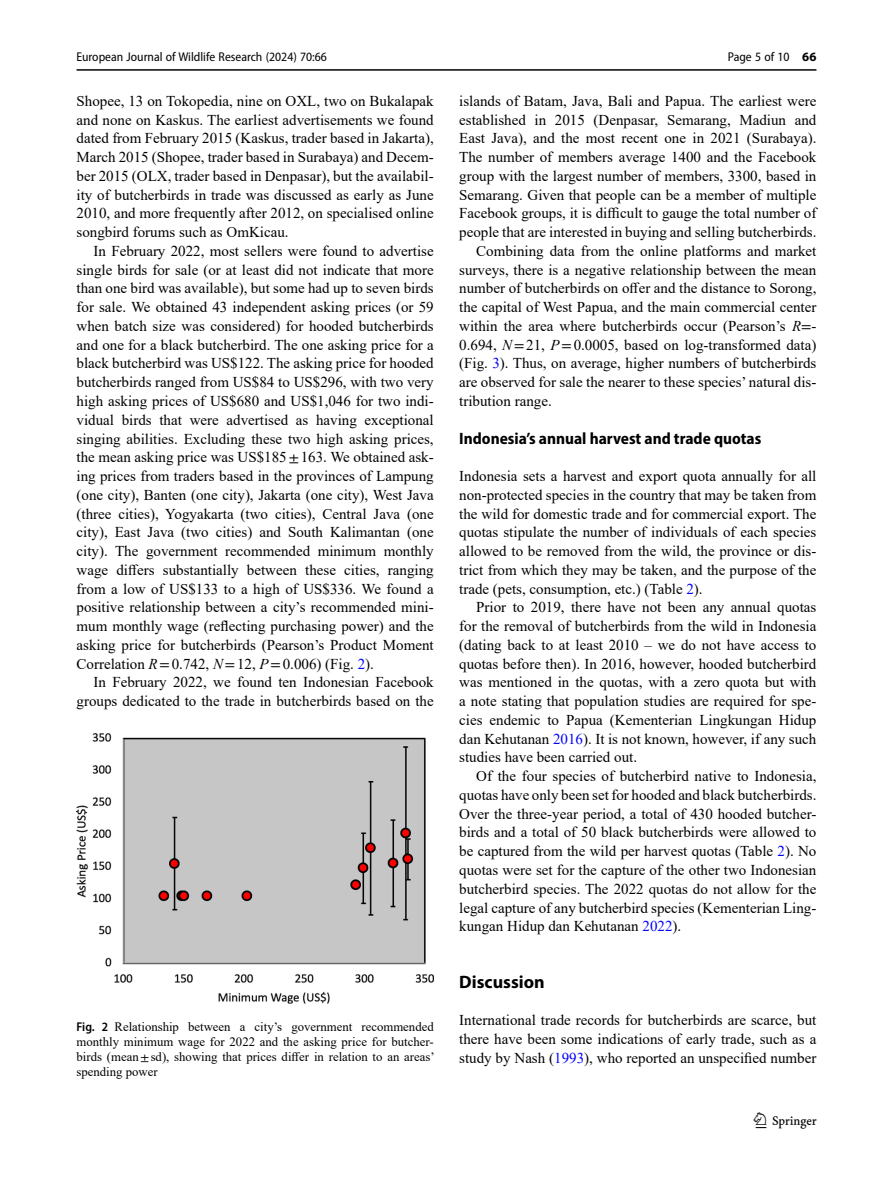
<style>
.page{position:relative;width:893px;height:1187px;background:#fff}
.page>*{position:absolute;margin:0;border:0;box-sizing:border-box;transform-origin:0 0}
.t1{font:22.5px "Springnew";color:#000}
.Head_1{font:700 18px "Myriad Pro";color:#000}
.Head_2{font:700 semi-condensed 16.5px "Myriad Pro";color:#000}
.Body_Text_Indent{font:15px/18.8px "Times New Roman";color:#000;text-align:justify}
.Body_Text{font:15px/18.8px "Times New Roman";color:#000;text-align:justify}
.Figure_Caption{font:12.75px/15px "Times New Roman";color:#000;text-align:justify}
.t2{font:semi-condensed 12.75px "Myriad Pro";color:#000}
.s1{font-family:"STIX"}
.s2{font-style:italic}
.s3{color:#00f}
.s4{font-family:"Myriad Pro";font-weight:600;font-stretch:semi-condensed}
.s5{font-weight:700;font-stretch:normal}
</style>
<div class="page">
<hr style="left:77px;top:69px;width:739px;height:2px;background:#000">
<img style="left:77px;top:733px;width:357px;height:270px">
<p class="t2" style="left:77px;top:49px;width:252px">European Journal of Wildlife Research (2024) 70:66</p>
<p class="Body_Text" style="left:77px;top:91px;width:359px">Shopee, 13 on Tokopedia, nine on OXL, two on Bukalapak and none on Kaskus. The earliest advertisements we found dated from February 2015 (Kaskus, trader based in Jakarta), March 2015 (Shopee, trader based in Surabaya) and Decem&shy;ber 2015 (OLX, trader based in Denpasar), but the availabil&shy;ity of butcherbirds in trade was discussed as early as June 2010, and more frequently after 2012, on specialised online songbird forums such as OmKicau.</p>
<p class="Body_Text_Indent" style="left:77px;top:241px;width:359px;text-indent:17px">In February 2022, most sellers were found to advertise single birds for sale (or at least did not indicate that more than one bird was available), but some had up to seven birds for sale. We obtained 43 independent asking prices (or 59 when batch size was considered) for hooded butcherbirds and one for a black butcherbird. The one asking price for a black butcherbird was US$122. The asking price for hooded butcherbirds ranged from US$84 to US$296, with two very high asking prices of US$680 and US$1,046 for two indi&shy;vidual birds that were advertised as having exceptional singing abilities. Excluding these two high asking prices, the mean asking price was US$185<span class="s1">±</span>163. We obtained ask&shy;ing prices from traders based in the provinces of Lampung (one city), Banten (one city), Jakarta (one city), West Java (three cities), Yogyakarta (two cities), Central Java (one city), East Java (two cities) and South Kalimantan (one city). The government recommended minimum monthly wage differs substantially between these cities, ranging from a low of US$133 to a high of US$336. We found a positive relationship between a city’s recommended mini&shy;mum monthly wage (reflecting purchasing power) and the asking price for butcherbirds (Pearson’s Product Moment Correlation <span class="s2">R</span><span class="s1">=</span>0.742, <span class="s2">N</span><span class="s1">=</span>12, <span class="s2">P</span><span class="s1">=</span>0.006) (Fig. <span class="s3">2</span>).</p>
<p class="Body_Text_Indent" style="left:77px;top:672px;width:359px;text-align:right">In February 2022, we found ten Indonesian Facebook groups dedicated to the trade in butcherbirds based on the</p>
<p class="Figure_Caption" style="left:77px;top:1019px;width:360px"><span class="s4">Fig. 2</span> Relationship between a city’s government recommended monthly minimum wage for 2022 and the asking price for butcher&shy;birds (mean<span class="s1">±</span>sd), showing that prices differ in relation to an areas’ spending power</p>
<p class="t2" style="left:728px;top:49px;width:90px">Page 5 of 10 <span class="s5">66</span></p>
<p class="Body_Text_Indent" style="left:459px;top:91px;width:359px">islands of Batam, Java, Bali and Papua. The earliest were established in 2015 (Denpasar, Semarang, Madiun and East Java), and the most recent one in 2021 (Surabaya).<br>The number of members average 1400 and the Facebook group with the largest number of members, 3300, based in Semarang. Given that people can be a member of multiple Facebook groups, it is difficult to gauge the total number of people that are interested in buying and selling butcherbirds.</p>
<p class="Body_Text_Indent" style="left:459px;top:241px;width:359px;text-indent:17px">Combining data from the online platforms and market surveys, there is a negative relationship between the mean number of butcherbirds on offer and the distance to Sorong, the capital of West Papua, and the main commercial center within the area where butcherbirds occur (Pearson’s <span class="s2">R</span><span class="s1">=</span>- 0.694, <span class="s2">N</span><span class="s1">=</span>21, <span class="s2">P</span><span class="s1">=</span>0.0005, based on log-transformed data) (Fig. <span class="s3">3</span>). Thus, on average, higher numbers of butcherbirds are observed for sale the nearer to these species’ natural dis&shy;tribution range.</p>
<p class="Head_2" style="left:459px;top:427px;width:304px">Indonesia’s annual harvest and trade quotas</p>
<p class="Body_Text" style="left:459px;top:466px;width:359px">Indonesia sets a harvest and export quota annually for all non-protected species in the country that may be taken from the wild for domestic trade and for commercial export. The quotas stipulate the number of individuals of each species allowed to be removed from the wild, the province or dis&shy;trict from which they may be taken, and the purpose of the trade (pets, consumption, etc.) (Table <span class="s3">2</span>).</p>
<p class="Body_Text_Indent" style="left:459px;top:597px;width:359px;text-indent:17px">Prior to 2019, there have not been any annual quotas for the removal of butcherbirds from the wild in Indonesia (dating back to at least 2010 – we do not have access to quotas before then). In 2016, however, hooded butcherbird was mentioned in the quotas, with a zero quota but with a note stating that population studies are required for spe&shy;cies endemic to Papua (Kementerian Lingkungan Hidup dan Kehutanan <span class="s3">2016</span>). It is not known, however, if any such studies have been carried out.</p>
<p class="Body_Text_Indent" style="left:459px;top:766px;width:359px;text-indent:17px">Of the four species of butcherbird native to Indonesia, quotas have only been set for hooded and black butcherbirds.<br>Over the three-year period, a total of 430 hooded butcher&shy;birds and a total of 50 black butcherbirds were allowed to be captured from the wild per harvest quotas (Table <span class="s3">2</span>). No quotas were set for the capture of the other two Indonesian butcherbird species. The 2022 quotas do not allow for the legal capture of any butcherbird species (Kementerian Ling&shy;kungan Hidup dan Kehutanan <span class="s3">2022</span>).</p>
<p class="Head_1" style="left:459px;top:969px;width:87px">Discussion</p>
<p class="Body_Text" style="left:459px;top:1010px;width:359px">International trade records for butcherbirds are scarce, but there have been some indications of early trade, such as a study by Nash (<span class="s3">1993</span>), who reported an unspecified number</p>
<h1 class="t1" style="left:756px;top:1107px;width:63px">1 3</h1>
</div>
